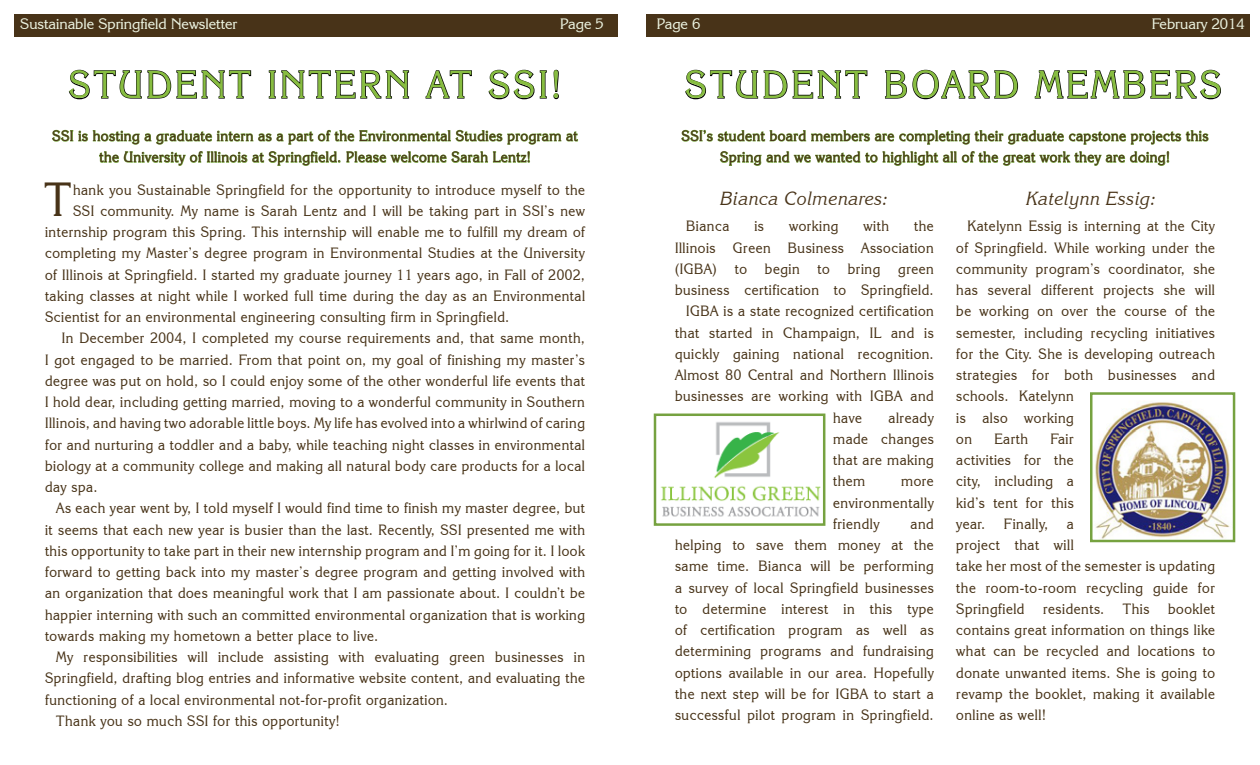
<style>
.page{position:relative;width:1260px;height:765px;background:#fff}
.page>*{position:absolute;margin:0;border:0;box-sizing:border-box;transform-origin:0 0}
.t1{font:47.62px "Korinna IT Cby BT";color:#483318;scale:.93 1}
.t2{font:38.75px "Korinna IT Cby BT";letter-spacing:.1em;color:#87bd40;scale:.92 1}
.t3{font:italic 18.88px "Korinna IT Cby BT";letter-spacing:.04em;color:#483318;scale:.93 1}
.t4{font:15px "Korinna IT Cby BT";color:#ebf2df}
.t5{font:14.88px/21.2px "Korinna IT Cby BT";letter-spacing:.04em;color:#483318;text-align:justify;scale:.93 1}
</style>
<div class="page">
<div style="left:14px;top:14px;width:603px;height:23px;background:#483318"></div>
<div style="left:647px;top:14px;width:603px;height:23px;background:#483318"></div>
<svg style="left:68px;top:69px;width:184px;height:31px"></svg>
<svg style="left:268px;top:70px;width:142px;height:29px"></svg>
<svg style="left:425px;top:70px;width:47px;height:29px"></svg>
<svg style="left:488px;top:69px;width:59px;height:31px"></svg>
<svg style="left:553px;top:69px;width:6px;height:31px"></svg>
<svg style="left:52px;top:130px;width:526px;height:15px"></svg>
<svg style="left:99px;top:151px;width:431px;height:15px"></svg>
<svg style="left:685px;top:69px;width:183px;height:31px"></svg>
<svg style="left:885px;top:69px;width:134px;height:31px"></svg>
<svg style="left:1034px;top:69px;width:187px;height:31px"></svg>
<svg style="left:681px;top:130px;width:528px;height:15px"></svg>
<svg style="left:720px;top:151px;width:450px;height:15px"></svg>
<img style="left:660px;top:422px;width:161px;height:95px">
<div style="left:654px;top:414px;width:171px;height:112px;border:2px solid #76a240"></div>
<img style="left:1093px;top:402px;width:137px;height:137px">
<div style="left:1090px;top:392px;width:145px;height:150px;border:2px solid #76a240"></div>
<p class="t4" style="left:20px;top:15px;width:219px">Sustainable Springfield Newsletter</p>
<p class="t4" style="left:560px;top:15px;width:45px">Page 5</p>
<p class="t4" style="left:657px;top:15px;width:45px">Page 6</p>
<p class="t4" style="left:1152px;top:15px;width:94px">February 2014</p>
<h2 class="t2" style="left:69px;top:61px;width:536px">STUDENT INTERN AT SSI!</h2>
<p class="t5" style="left:52px;top:125px;width:567px;text-align:center">SSI is hosting a graduate intern as a part of the Environmental Studies program at the University of Illinois at Springfield. Please welcome Sarah Lentz!</p>
<h1 class="t1" style="left:45px;top:170px;width:30px">T</h1>
<p class="t5" style="left:73px;top:179px;width:552px">hank you Sustainable Springfield for the opportunity to introduce myself to the</p>
<h2 class="t2" style="left:685px;top:61px;width:585px">STUDENT BOARD MEMBERS</h2>
<p class="t5" style="left:682px;top:125px;width:568px;text-align:center">SSI’s student board members are completing their graduate capstone projects this<br>Spring and we wanted to highlight all of the great work they are doing!</p>
<p class="t3" style="left:721px;top:186px;width:181px">Bianca Colmenares:</p>
<p class="t5" style="left:686px;top:215px;width:48px">Bianca</p>
<p class="t5" style="left:754px;top:215px;width:12px">is</p>
<p class="t5" style="left:789px;top:215px;width:55px">working</p>
<p class="t5" style="left:864px;top:215px;width:29px">with</p>
<p class="t5" style="left:914px;top:215px;width:23px">the</p>
<p class="t5" style="left:675px;top:237px;width:280px">Illinois Green Business Association</p>
<p class="t5" style="left:675px;top:258px;width:280px">(IGBA) to begin to bring green</p>
<p class="t5" style="left:675px;top:279px;width:280px">business certification to Springfield.</p>
<p class="t5" style="left:686px;top:300px;width:268px">IGBA is a state recognized certification</p>
<p class="t5" style="left:675px;top:322px;width:280px">that started in Champaign, IL and is</p>
<p class="t5" style="left:675px;top:343px;width:280px">quickly gaining national recognition.</p>
<p class="t5" style="left:675px;top:364px;width:280px">Almost 80 Central and Northern Illinois</p>
<p class="t5" style="left:675px;top:385px;width:280px">businesses are working with IGBA and</p>
<p class="t5" style="left:833px;top:407px;width:33px">have</p>
<p class="t3" style="left:1027px;top:186px;width:140px">Katelynn Essig:</p>
<p class="t5" style="left:956px;top:215px;width:280px;text-align:left;text-indent:11px">Katelynn Essig is interning at the City of Springfield. While working under the community program’s coordinator, she has several different projects she will be working on over the course of the semester, including recycling initiatives for the City. She is developing outreach strategies for both businesses and schools. Katelynn<br>is also working<br>on</p>
<p class="t5" style="left:73px;top:200px;width:552px">SSI community. My name is Sarah Lentz and I will be taking part in SSI’s new</p>
<p class="t5" style="left:45px;top:221px;width:582px">internship program this Spring. This internship will enable me to fulfill my dream of</p>
<p class="t5" style="left:45px;top:242px;width:583px">completing my Master’s degree program in Environmental Studies at the University</p>
<p class="t5" style="left:45px;top:264px;width:582px">of Illinois at Springfield. I started my graduate journey 11 years ago, in Fall of 2002,</p>
<p class="t5" style="left:45px;top:285px;width:582px">taking classes at night while I worked full time during the day as an Environmental</p>
<p class="t5" style="left:45px;top:306px;width:501px">Scientist for an environmental engineering consulting firm in Springfield.</p>
<p class="t5" style="left:62px;top:327px;width:564px">In December 2004, I completed my course requirements and, that same month,</p>
<p class="t5" style="left:45px;top:349px;width:582px">I got engaged to be married. From that point on, my goal of finishing my master’s</p>
<p class="t5" style="left:45px;top:370px;width:582px">degree was put on hold, so I could enjoy some of the other wonderful life events that</p>
<p class="t5" style="left:45px;top:391px;width:582px">I hold dear, including getting married, moving to a wonderful community in Southern</p>
<p class="t5" style="left:45px;top:412px;width:582px">Illinois, and having two adorable little boys. My life has evolved into a whirlwind of caring</p>
<p class="t5" style="left:45px;top:434px;width:582px">for and nurturing a toddler and a baby, while teaching night classes in environmental</p>
<p class="t5" style="left:45px;top:455px;width:582px">biology at a community college and making all natural body care products for a local</p>
<p class="t5" style="left:45px;top:476px;width:58px">day spa.</p>
<p class="t5" style="left:56px;top:497px;width:570px">As each year went by, I told myself I would find time to finish my master degree, but</p>
<p class="t5" style="left:45px;top:519px;width:582px">it seems that each new year is busier than the last. Recently, SSI presented me with</p>
<p class="t5" style="left:45px;top:540px;width:582px">this opportunity to take part in their new internship program and I’m going for it. I look</p>
<p class="t5" style="left:45px;top:561px;width:582px">forward to getting back into my master’s degree program and getting involved with</p>
<p class="t5" style="left:45px;top:582px;width:582px">an organization that does meaningful work that I am passionate about. I couldn’t be</p>
<p class="t5" style="left:45px;top:604px;width:582px">happier interning with such an committed environmental organization that is working</p>
<p class="t5" style="left:45px;top:625px;width:360px">towards making my hometown a better place to live.</p>
<p class="t5" style="left:56px;top:646px;width:570px">My responsibilities will include assisting with evaluating green businesses in</p>
<p class="t5" style="left:45px;top:667px;width:582px">Springfield, drafting blog entries and informative website content, and evaluating the</p>
<p class="t5" style="left:45px;top:689px;width:435px">functioning of a local environmental not-for-profit organization.</p>
<p class="t5" style="left:56px;top:710px;width:306px">Thank you so much SSI for this opportunity!</p>
<p class="t5" style="left:833px;top:407px;width:110px;text-indent:55px">already made changes that are making them</p>
<p class="t5" style="left:956px;top:428px;width:128px;text-indent:94px">Fair activities for the city, including a kid’s tent for this year.</p>
<p class="t5" style="left:994px;top:428px;width:38px">Earth</p>
<p class="t5" style="left:833px;top:470px;width:110px;text-indent:68px">more environmentally friendly</p>
<p class="t5" style="left:675px;top:513px;width:280px;text-indent:236px">and helping to save them money at the same time. Bianca will be performing a survey of local Springfield businesses to determine interest in this type of certification program as well as determining programs and fundraising options available in our area. Hopefully the next step will be for IGBA to start a successful pilot program in Springfield.</p>
<p class="t5" style="left:1004px;top:513px;width:49px">Finally,</p>
<p class="t5" style="left:956px;top:513px;width:280px;text-align:left;text-indent:111px">a<br>project that will<br>take her most of the semester is updating the room-to-room recycling guide for<br>Springfield</p>
<p class="t5" style="left:956px;top:598px;width:280px;text-indent:212px">booklet contains great information on things like what can be recycled and locations to donate unwanted items. She is going to revamp the booklet, making it available online as well!</p>
<p class="t5" style="left:1043px;top:598px;width:67px">residents.</p>
<p class="t5" style="left:1123px;top:598px;width:30px">This</p>
</div>
